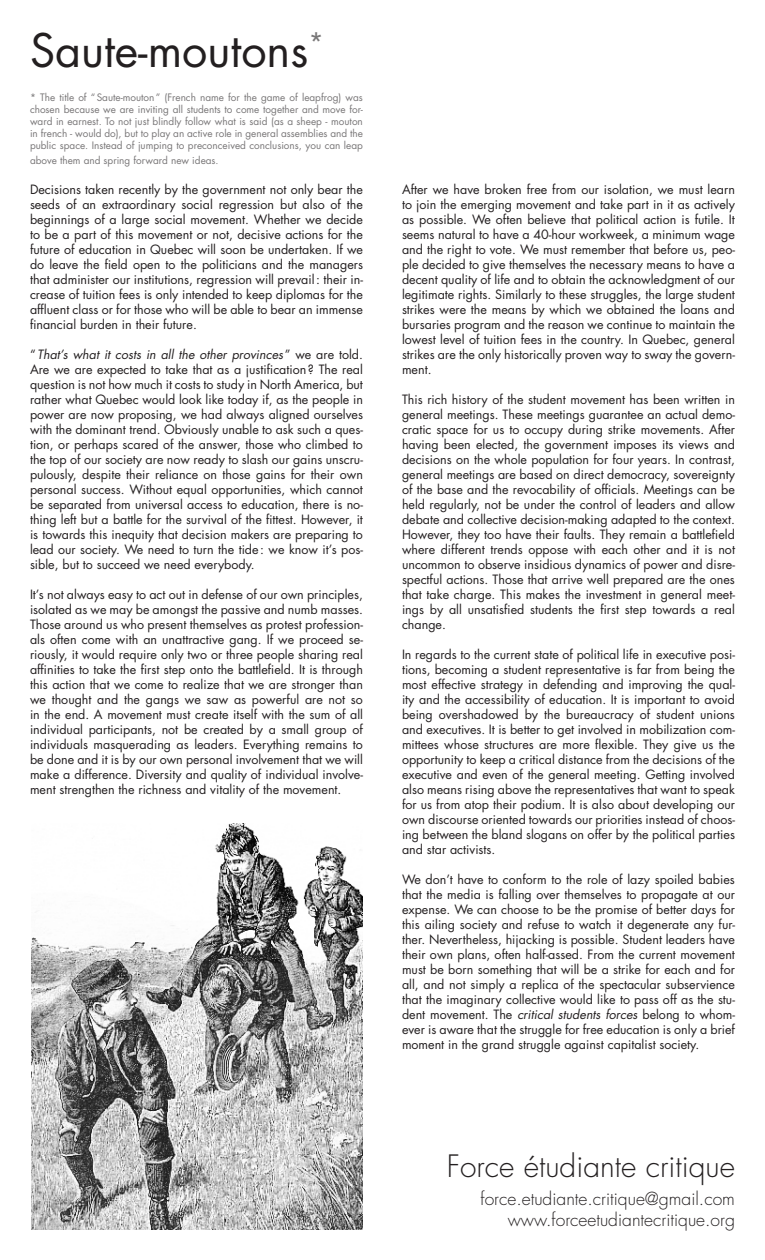
<style>
.page{position:relative;width:765px;height:1260px;background:#fff}
.page>*{position:absolute;margin:0;border:0;box-sizing:border-box;transform-origin:0 0}
.t1{font:45px "Futura Std";color:#231f20}
.t2{font:300 30px "Futura Std";color:#231f20}
.t3{font:300 17.5px/21px "Futura Std";color:#231f20;text-align:right}
.t4{font:12.5px/15px "Futura Std";color:#231f20;text-align:justify}
.t5{font:10px/12px "Futura Std";color:#787677;text-align:justify}
.s1{font-style:italic}
</style>
<div class="page">
<img style="left:32px;top:824px;width:331px;height:406px">
<p class="t1" style="left:30px;top:22px;width:295px">Saute-moutons<sup>*</sup></p>
<p class="t5" style="left:30px;top:92px;width:335px">* The title of “Saute-mouton” (French name for the game of leapfrog) was chosen because we are inviting all students to come together and move for&shy;ward in earnest. To not just blindly follow what is said (as a sheep - mouton in french - would do), but to play an active role in general assemblies and the public space. Instead of jumping to preconceived conclusions, you can leap</p>
<p class="t5" style="left:30px;top:155px;width:190px">above them and spring forward new ideas.</p>
<p class="t4" style="left:30px;top:182px;width:335px">Decisions taken recently by the government not only bear the seeds of an extraordinary social regression but also of the beginnings of a large social movement. Whether we decide to be a part of this movement or not, decisive actions for the future of education in Quebec will soon be undertaken. If we do leave the field open to the politicians and the managers that administer our institutions, regression will prevail: their in&shy;crease of tuition fees is only intended to keep diplomas for the affluent class or for those who will be able to bear an immense financial burden in their future.</p>
<p class="t4" style="left:30px;top:347px;width:335px">“ <span class="s1">That’s what it costs in all the other provinces</span> ” we are told.<br>Are we are expected to take that as a justification? The real question is not how much it costs to study in North America, but rather what Quebec would look like today if, as the people in power are now proposing, we had always aligned ourselves with the dominant trend. Obviously unable to ask such a ques&shy;tion, or perhaps scared of the answer, those who climbed to the top of our society are now ready to slash our gains unscru&shy;pulously, despite their reliance on those gains for their own personal success. Without equal opportunities, which cannot be separated from universal access to education, there is no&shy;thing left but a battle for the survival of the fittest. However, it is towards this inequity that decision makers are preparing to lead our society. We need to turn the tide: we know it’s pos&shy;sible, but to succeed we need everybody.</p>
<p class="t4" style="left:30px;top:587px;width:335px">It’s not always easy to act out in defense of our own principles, isolated as we may be amongst the passive and numb masses.<br>Those around us who present themselves as protest profession&shy;als often come with an unattractive gang. If we proceed se&shy;riously, it would require only two or three people sharing real affinities to take the first step onto the battlefield. It is through this action that we come to realize that we are stronger than we thought and the gangs we saw as powerful are not so in the end. A movement must create itself with the sum of all individual participants, not be created by a small group of individuals masquerading as leaders. Everything remains to be done and it is by our own personal involvement that we will make a difference. Diversity and quality of individual involve&shy;ment strengthen the richness and vitality of the movement.</p>
<p class="t4" style="left:402px;top:182px;width:335px">After we have broken free from our isolation, we must learn to join the emerging movement and take part in it as actively as possible. We often believe that political action is futile. It seems natural to have a 40-hour workweek, a minimum wage and the right to vote. We must remember that before us, peo&shy;ple decided to give themselves the necessary means to have a decent quality of life and to obtain the acknowledgment of our legitimate rights. Similarly to these struggles, the large student strikes were the means by which we obtained the loans and bursaries program and the reason we continue to maintain the lowest level of tuition fees in the country. In Quebec, general strikes are the only historically proven way to sway the govern&shy;ment.</p>
<p class="t4" style="left:402px;top:392px;width:335px">This rich history of the student movement has been written in general meetings. These meetings guarantee an actual demo&shy;cratic space for us to occupy during strike movements. After having been elected, the government imposes its views and decisions on the whole population for four years. In contrast, general meetings are based on direct democracy, sovereignty of the base and the revocability of officials. Meetings can be held regularly, not be under the control of leaders and allow debate and collective decision-making adapted to the context.<br>However, they too have their faults. They remain a battlefield where different trends oppose with each other and it is not uncommon to observe insidious dynamics of power and disre&shy;spectful actions. Those that arrive well prepared are the ones that take charge. This makes the investment in general meet&shy;ings by all unsatisfied students the first step towards a real change.</p>
<p class="t4" style="left:402px;top:647px;width:335px">In regards to the current state of political life in executive posi&shy;tions, becoming a student representative is far from being the most effective strategy in defending and improving the qual&shy;ity and the accessibility of education. It is important to avoid being overshadowed by the bureaucracy of student unions and executives. It is better to get involved in mobilization com&shy;mittees whose structures are more flexible. They give us the opportunity to keep a critical distance from the decisions of the executive and even of the general meeting. Getting involved also means rising above the representatives that want to speak for us from atop their podium. It is also about developing our own discourse oriented towards our priorities instead of choos&shy;ing between the bland slogans on offer by the political parties and star activists.</p>
<p class="t4" style="left:402px;top:872px;width:335px">We don’t have to conform to the role of lazy spoiled babies that the media is falling over themselves to propagate at our expense. We can choose to be the promise of better days for this ailing society and refuse to watch it degenerate any fur&shy;ther. Nevertheless, hijacking is possible. Student leaders have their own plans, often half-assed. From the current movement must be born something that will be a strike for each and for all, and not simply a replica of the spectacular subservience that the imaginary collective would like to pass off as the stu&shy;dent movement. The <span class="s1">critical students forces</span> belong to whom&shy;ever is aware that the struggle for free education is only a brief moment in the grand struggle against capitalist society.</p>
<p class="t2" style="left:447px;top:1148px;width:290px">Force étudiante critique</p>
<p class="t3" style="left:480px;top:1189px;width:256px">force.etudiante.critique@gmail.com www.forceetudiantecritique.org</p>
</div>
